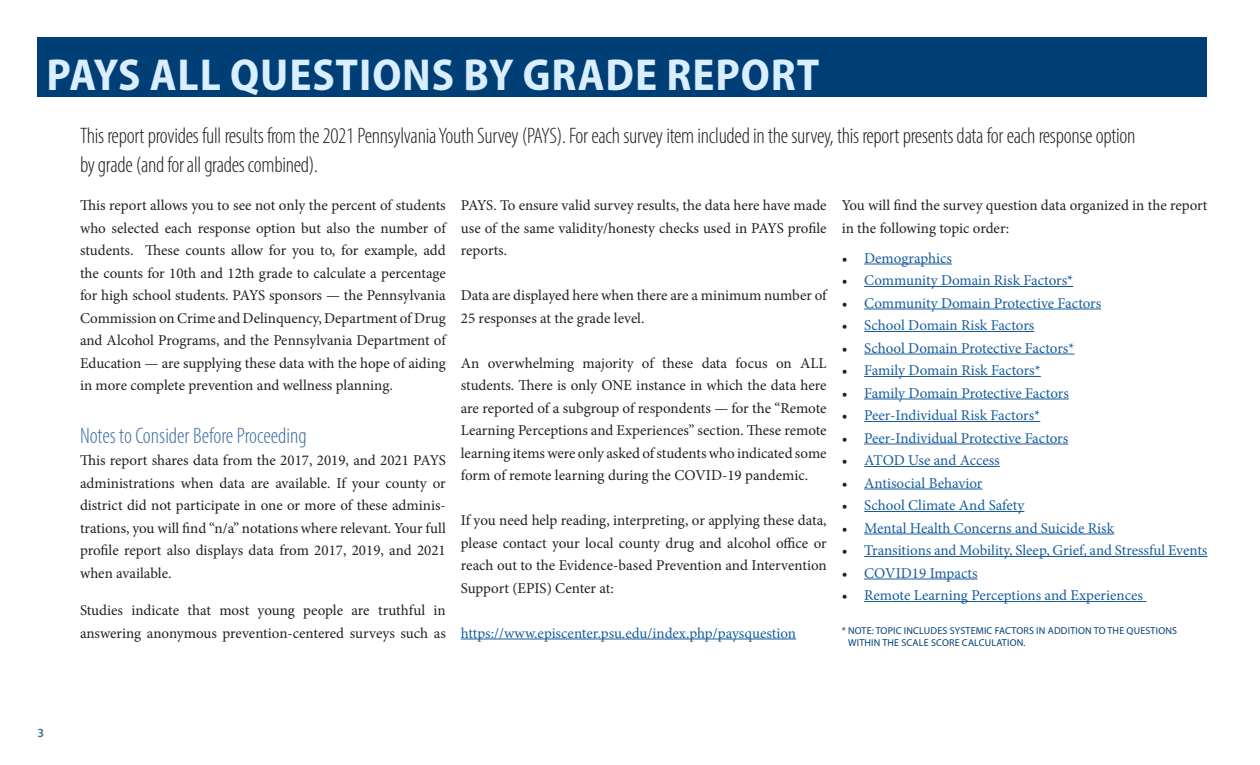
<style>
.page{position:relative;width:1260px;height:765px;background:#fff}
.page>*{position:absolute;margin:0;border:0;box-sizing:border-box;transform-origin:0 0}
.t1{font:700 semi-condensed 45px "Myriad Pro";letter-spacing:.02em;color:#d9eeff}
.t2{font:300 condensed 22.5px/30px "Myriad Pro";letter-spacing:-.015em;color:#231f20}
.t3{font:300 condensed 22.5px "Myriad Pro";color:#3d6ea2}
.t4{font:15px/22.5px "Minion Pro";color:#231f20;text-align:justify}
.t5{font:15px "Minion Pro";letter-spacing:-.005em;color:#175d9e}
.t6{font:600 12.5px "Myriad Pro";color:#3d6ea2}
.t7{font:10px/11.5px "Myriad Pro";letter-spacing:.02em;color:#003e76}
.s1{color:#231f20}
</style>
<div class="page">
<hr style="left:461px;top:639px;width:335px;height:1px;background:#175d9e">
<hr style="left:864px;top:264px;width:88px;height:1px;background:#175d9e">
<hr style="left:864px;top:286px;width:209px;height:1px;background:#175d9e">
<hr style="left:864px;top:309px;width:237px;height:1px;background:#175d9e">
<hr style="left:864px;top:331px;width:170px;height:1px;background:#175d9e">
<hr style="left:864px;top:354px;width:211px;height:1px;background:#175d9e">
<hr style="left:864px;top:376px;width:177px;height:1px;background:#175d9e">
<hr style="left:864px;top:399px;width:205px;height:1px;background:#175d9e">
<hr style="left:864px;top:421px;width:176px;height:1px;background:#175d9e">
<hr style="left:864px;top:444px;width:204px;height:1px;background:#175d9e">
<hr style="left:864px;top:466px;width:136px;height:1px;background:#175d9e">
<hr style="left:864px;top:489px;width:118px;height:1px;background:#175d9e">
<hr style="left:864px;top:511px;width:160px;height:1px;background:#175d9e">
<hr style="left:864px;top:534px;width:250px;height:1px;background:#175d9e">
<hr style="left:864px;top:556px;width:344px;height:1px;background:#175d9e">
<hr style="left:864px;top:579px;width:114px;height:1px;background:#175d9e">
<hr style="left:864px;top:601px;width:282px;height:1px;background:#175d9e">
<div style="left:38px;top:38px;width:1170px;height:59px;background:#003e76"></div>
<h1 class="t1" style="left:46px;top:46px;width:774px">PAYS ALL QUESTIONS BY GRADE REPORT</h1>
<p class="t6" style="left:38px;top:725px;width:8px">3</p>
<h2 class="t2" style="left:80px;top:120px;width:1057px">This report provides full results from the 2021 Pennsylvania Youth Survey (PAYS). For each survey item included in the survey, this report presents data for each response option by grade (and for all grades combined).</h2>
<p class="t4" style="left:80px;top:194px;width:367px">This report allows you to see not only the percent of students who selected each response option but also the number of students. These counts allow for you to, for example, add the counts for 10th and 12th grade to calculate a percentage for high school students. PAYS sponsors — the Pennsylvania Commission on Crime and Delinquency, Department of Drug and Alcohol Programs, and the Pennsylvania Department of Education — are supplying these data with the hope of aiding in more complete prevention and wellness planning.</p>
<h2 class="t3" style="left:80px;top:422px;width:228px">Notes to Consider Before Proceeding</h2>
<p class="t4" style="left:80px;top:449px;width:367px">This report shares data from the 2017, 2019, and 2021 PAYS administrations when data are available. If your county or district did not participate in one or more of these adminis&shy;trations, you will find “n/a” notations where relevant. Your full profile report also displays data from 2017, 2019, and 2021 when available.</p>
<p class="t4" style="left:80px;top:599px;width:367px">Studies indicate that most young people are truthful in answering anonymous prevention-centered surveys such as</p>
<p class="t4" style="left:461px;top:194px;width:367px">PAYS. To ensure valid survey results, the data here have made use of the same validity/honesty checks used in PAYS profile reports.</p>
<p class="t4" style="left:461px;top:284px;width:367px">Data are displayed here when there are a minimum number of<br>25 responses at the grade level.</p>
<p class="t4" style="left:461px;top:352px;width:367px">An overwhelming majority of these data focus on ALL students. There is only ONE instance in which the data here are reported of a subgroup of respondents — for the “Remote Learning Perceptions and Experiences” section. These remote learning items were only asked of students who indicated some form of remote learning during the COVID-19 pandemic.</p>
<p class="t4" style="left:461px;top:509px;width:367px">If you need help reading, interpreting, or applying these data, please contact your local county drug and alcohol office or reach out to the Evidence-based Prevention and Intervention Support (EPIS) Center at:</p>
<p class="t5" style="left:461px;top:623px;width:337px">https://www.episcenter.psu.edu/index.php/paysquestion</p>
<p class="t4" style="left:842px;top:194px;width:367px">You will find the survey question data organized in the report in the following topic order:</p>
<p class="t5" style="left:842px;top:248px;width:112px"><span class="s1">•</span> Demographics</p>
<p class="t5" style="left:842px;top:270px;width:233px"><span class="s1">•</span> Community Domain Risk Factors*</p>
<p class="t5" style="left:842px;top:293px;width:261px"><span class="s1">•</span> Community Domain Protective Factors</p>
<p class="t5" style="left:842px;top:315px;width:194px"><span class="s1">•</span> School Domain Risk Factors</p>
<p class="t5" style="left:842px;top:338px;width:234px"><span class="s1">•</span> School Domain Protective Factors*</p>
<p class="t5" style="left:842px;top:360px;width:201px"><span class="s1">•</span> Family Domain Risk Factors*</p>
<p class="t5" style="left:842px;top:383px;width:229px"><span class="s1">•</span> Family Domain Protective Factors</p>
<p class="t5" style="left:842px;top:405px;width:200px"><span class="s1">•</span> Peer-Individual Risk Factors*</p>
<p class="t5" style="left:842px;top:428px;width:228px"><span class="s1">•</span> Peer-Individual Protective Factors</p>
<p class="t5" style="left:842px;top:450px;width:160px"><span class="s1">•</span> ATOD Use and Access</p>
<p class="t5" style="left:842px;top:473px;width:142px"><span class="s1">•</span> Antisocial Behavior</p>
<p class="t5" style="left:842px;top:495px;width:184px"><span class="s1">•</span> School Climate And Safety</p>
<p class="t5" style="left:842px;top:518px;width:274px"><span class="s1">•</span> Mental Health Concerns and Suicide Risk</p>
<p class="t5" style="left:842px;top:540px;width:367px"><span class="s1">•</span> Transitions and Mobility, Sleep, Grief, and Stressful Events</p>
<p class="t5" style="left:842px;top:563px;width:137px"><span class="s1">•</span> COVID19 Impacts</p>
<p class="t5" style="left:842px;top:585px;width:303px"><span class="s1">•</span> Remote Learning Perceptions and Experiences</p>
<p class="t7" style="left:848px;top:625px;width:331px;text-indent:-6px">* NOTE: TOPIC INCLUDES SYSTEMIC FACTORS IN ADDITION TO THE QUESTIONS<br>WITHIN THE SCALE SCORE CALCULATION.</p>
</div>
